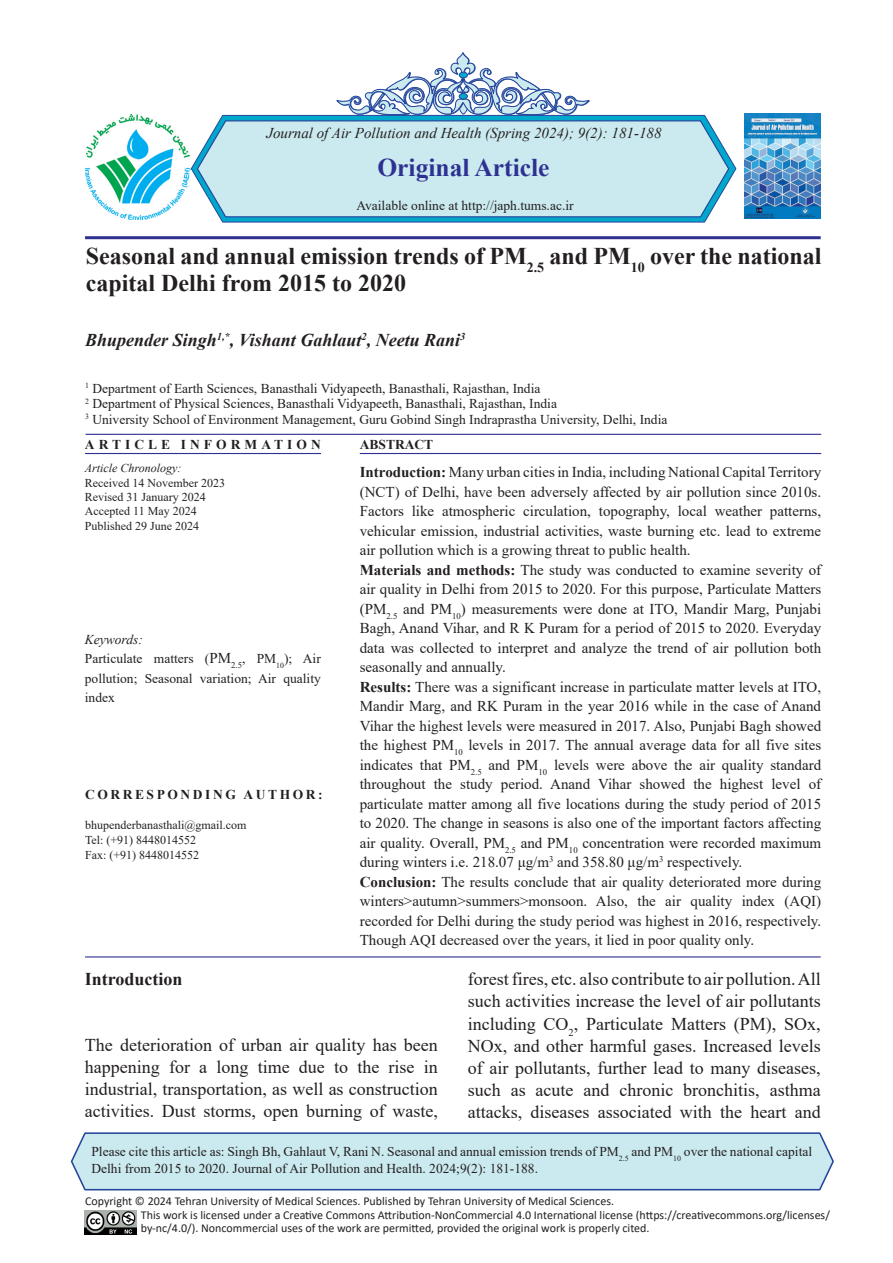
<style>
.page{position:relative;width:893px;height:1263px;background:#fff}
.page>*{position:absolute;margin:0;border:0;box-sizing:border-box;transform-origin:0 0}
.t1{font:700 25.5px "Times New Roman";color:#2e3192}
.t2{font:700 24px/27.6px "Times New Roman";color:#231f20}
.t3{font:18px/22.2px "Times New Roman";color:#231f20;text-align:justify}
.t4{font:italic 700 18px "Times New Roman";color:#231f20}
.t5{font:700 18px "Times New Roman";color:#231f20}
.t6{font:15px/19.5px "Times New Roman";color:#231f20;text-align:justify}
.t7{font:italic 15px "Times New Roman";color:#231f20}
.t8{font:13.5px/19.5px "Times New Roman";color:#231f20}
.t9{font:700 13.5px "Times New Roman";letter-spacing:.19em;color:#231f20}
.t10{font:700 13.5px "Times New Roman";letter-spacing:.3em;color:#231f20}
.t11{font:italic 13.5px "Times New Roman";color:#231f20}
.t12{font:700 13.5px "Times New Roman";color:#231f20}
.t13{font:12px/13.5px "Calibri";color:#231f20}
.t14{font:12px "Times New Roman";color:#231f20}
.t15{font:italic 12px "Times New Roman";color:#231f20}
.s1{font-weight:700}
.s2{font-size:15px}
</style>
<div class="page">
<svg style="left:70px;top:1132px;width:764px;height:59px;background:#c3e1ea"></svg>
<svg style="left:336px;top:52px;width:254px;height:63px"></svg>
<svg style="left:460px;top:103px;width:7px;height:11px"></svg>
<div style="left:459px;top:103px;width:8px;height:11px;border:1px solid #25469d;border-radius:50%"></div>
<div style="left:459px;top:72px;width:8px;height:6px;background:#00a9cc;border-radius:50%"></div>
<div style="left:459px;top:72px;width:9px;height:6px;border:1px solid #25469d;border-radius:50%"></div>
<div style="left:459px;top:93px;width:8px;height:6px;background:#00a9cc;border-radius:50%"></div>
<div style="left:459px;top:93px;width:9px;height:6px;border:1px solid #25469d;border-radius:50%"></div>
<svg style="left:190px;top:115px;width:547px;height:108px;fill:#00a9cc"></svg>
<svg style="left:196px;top:120px;width:534px;height:98px;background:#c2e4ec"></svg>
<hr style="left:85px;top:236px;width:736px;height:3px;background:#2e3192">
<hr style="left:86px;top:434px;width:735px;height:1px;background:#2e3192">
<hr style="left:85px;top:956px;width:736px;height:1px;background:#2e3192">
<hr style="left:360px;top:453px;width:461px;height:1px;background:#2e3192">
<hr style="left:85px;top:453px;width:236px;height:1px;background:#2e3192">
<img style="left:744px;top:113px;width:77px;height:105px">
<img style="left:85px;top:114px;width:105px;height:105px">
<img style="left:85px;top:1211px;width:51px;height:23px">
<p class="t7" style="left:266px;top:123px;width:397px">Journal of Air Pollution and Health (Spring 2024); 9(2): 181-188</p>
<p class="t1" style="left:377px;top:149px;width:174px">Original Article</p>
<p class="t8" style="left:356px;top:196px;width:219px">Available online at http://japh.tums.ac.ir</p>
<p class="t2" style="left:86px;top:241px;width:737px">Seasonal and annual emission trends of PM<sub>2.5</sub> and PM<sub>10</sub> over the national capital Delhi from 2015 to 2020</p>
<p class="t4" style="left:85px;top:327px;width:382px">Bhupender Singh<sup>1,*</sup>, Vishant Gahlaut<sup>2</sup>, Neetu Rani<sup>3</sup></p>
<p class="t8" style="left:85px;top:378px;width:457px"><sup>1</sup> Department of Earth Sciences, Banasthali Vidyapeeth, Banasthali, Rajasthan, India</p>
<p class="t8" style="left:85px;top:394px;width:473px"><sup>2</sup> Department of Physical Sciences, Banasthali Vidyapeeth, Banasthali, Rajasthan, India</p>
<p class="t8" style="left:85px;top:409px;width:584px"><sup>3</sup> University School of Environment Management, Guru Gobind Singh Indraprastha University, Delhi, India</p>
<p class="t10" style="left:85px;top:435px;width:237px">ARTICLE INFORMATION</p>
<p class="t15" style="left:85px;top:460px;width:98px">Article Chronology:</p>
<p class="t14" style="left:85px;top:474px;width:142px">Received 14 November 2023</p>
<p class="t14" style="left:85px;top:489px;width:122px">Revised 31 January 2024</p>
<p class="t14" style="left:85px;top:503px;width:113px">Accepted 11 May 2024</p>
<p class="t14" style="left:85px;top:517px;width:116px">Published 29 June 2024</p>
<p class="t12" style="left:360px;top:435px;width:75px">ABSTRACT</p>
<p class="t6" style="left:360px;top:462px;width:463px"><span class="s1">Introduction:</span> Many urban cities in India, including National Capital Territory (NCT) of Delhi, have been adversely affected by air pollution since 2010s.<br>Factors like atmospheric circulation, topography, local weather patterns, vehicular emission, industrial activities, waste burning etc. lead to extreme air pollution which is a growing threat to public health.</p>
<p class="t6" style="left:360px;top:559px;width:463px"><span class="s1">Materials and methods:</span> The study was conducted to examine severity of air quality in Delhi from 2015 to 2020. For this purpose, Particulate Matters (PM<sub>2.5</sub> and PM<sub>10</sub>) measurements were done at ITO, Mandir Marg, Punjabi Bagh, Anand Vihar, and R K Puram for a period of 2015 to 2020. Everyday data was collected to interpret and analyze the trend of air pollution both seasonally and annually.</p>
<p class="t6" style="left:360px;top:676px;width:463px"><span class="s1">Results:</span> There was a significant increase in particulate matter levels at ITO, Mandir Marg, and RK Puram in the year 2016 while in the case of Anand Vihar the highest levels were measured in 2017. Also, Punjabi Bagh showed the highest PM<sub>10</sub> levels in 2017. The annual average data for all five sites indicates that PM<sub>2.5</sub> and PM<sub>10</sub> levels were above the air quality standard throughout the study period. Anand Vihar showed the highest level of particulate matter among all five locations during the study period of 2015 to 2020. The change in seasons is also one of the important factors affecting air quality. Overall, PM<sub>2.5</sub> and PM<sub>10</sub> concentration were recorded maximum during winters i.e. 218.07 μg/m<sup>3</sup> and 358.80 μg/m<sup>3</sup> respectively.</p>
<p class="t6" style="left:360px;top:871px;width:463px"><span class="s1">Conclusion:</span> The results conclude that air quality deteriorated more during winters&gt;autumn&gt;summers&gt;monsoon. Also, the air quality index (AQI) recorded for Delhi during the study period was highest in 2016, respectively.<br>Though AQI decreased over the years, it lied in poor quality only.</p>
<p class="t11" style="left:85px;top:630px;width:59px">Keywords:</p>
<p class="t8" style="left:85px;top:649px;width:237px;text-align:justify">Particulate matters (<span class="s2">PM</span><sub>2.5</sub>, PM<sub>10</sub>); Air pollution; Seasonal variation; Air quality index</p>
<p class="t9" style="left:85px;top:785px;width:239px">CORRESPONDING AUTHOR:</p>
<p class="t14" style="left:85px;top:816px;width:163px">bhupenderbanasthali@gmail.com</p>
<p class="t14" style="left:85px;top:831px;width:113px">Tel: (+91) 8448014552</p>
<p class="t14" style="left:85px;top:846px;width:116px">Fax: (+91) 8448014552</p>
<p class="t5" style="left:85px;top:966px;width:99px">Introduction</p>
<p class="t3" style="left:85px;top:1033px;width:354px">The deterioration of urban air quality has been happening for a long time due to the rise in industrial, transportation, as well as construction activities. Dust storms, open burning of waste,</p>
<p class="t3" style="left:468px;top:967px;width:354px">forest fires, etc. also contribute to air pollution. All such activities increase the level of air pollutants including CO<sub>2</sub>, Particulate Matters (PM), SOx, NOx, and other harmful gases. Increased levels of air pollutants, further lead to many diseases, such as acute and chronic bronchitis, asthma attacks, diseases associated with the heart and</p>
<p class="t8" style="left:91px;top:1143px;width:722px;line-height:16.5px">Please cite this article as: Singh Bh, Gahlaut V, Rani N. Seasonal and annual emission trends of PM<sub>2.5</sub> and PM<sub>10</sub> over the national capital<br>Delhi from 2015 to 2020. Journal of Air Pollution and Health. 2024;9(2): 181-188.</p>
<p class="t13" style="left:85px;top:1194px;width:530px">Copyright © 2024 Tehran University of Medical Sciences. Published by Tehran University of Medical Sciences.</p>
<p class="t13" style="left:141px;top:1208px;width:691px">This work is licensed under a Creative Commons Attribution-NonCommercial 4.0 International license (https://creativecommons.org/licenses/ by-nc/4.0/). Noncommercial uses of the work are permitted, provided the original work is properly cited.</p>
</div>
